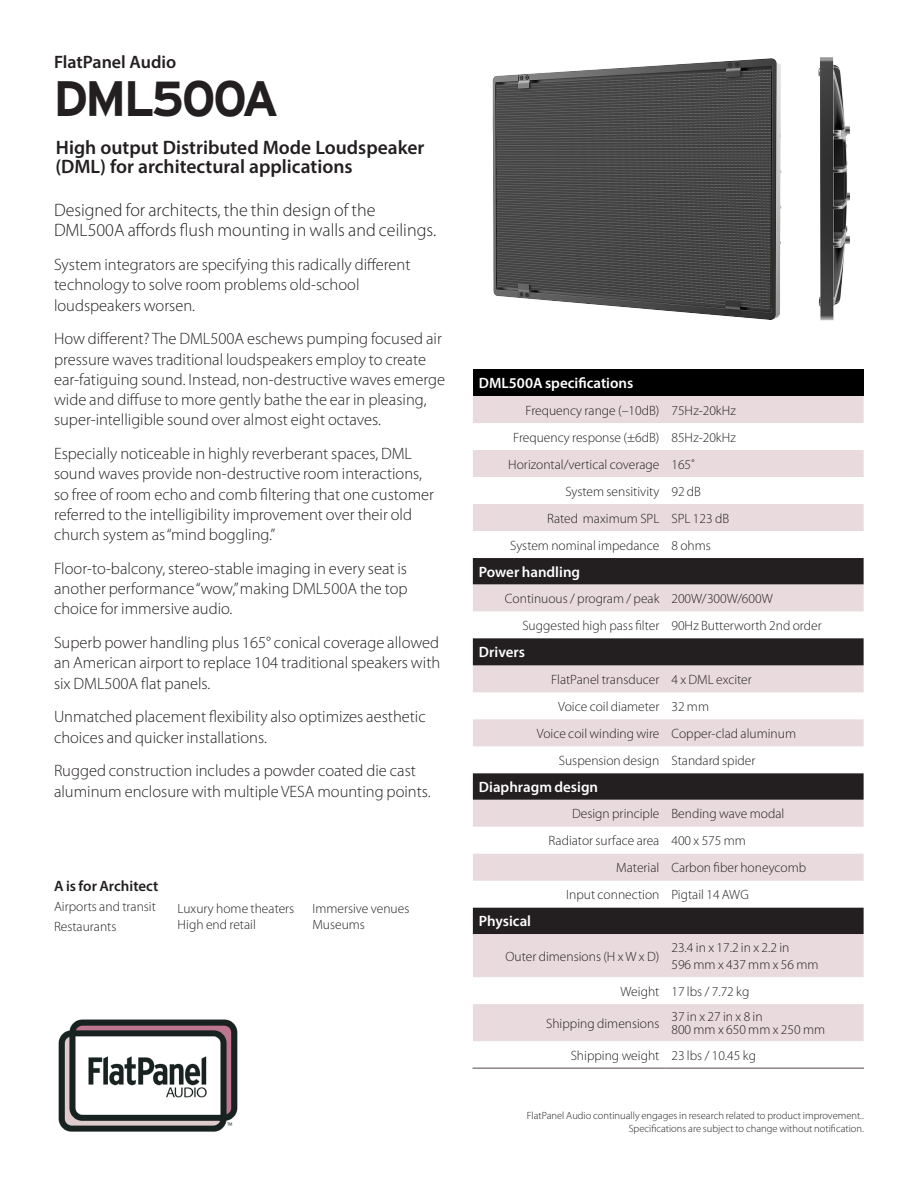
<style>
.page{position:relative;width:918px;height:1188px;background:#fff}
.page>*{position:absolute;margin:0;border:0;box-sizing:border-box;transform-origin:0 0}
.t1{font:700 49.5px "Interstate";letter-spacing:-.06em;color:#231f20}
.t2{font:600 19.5px/19.5px "Myriad Pro";color:#231f20}
.t3{font:300 18px/20.2px "Myriad Pro";color:#231f20}
.t4{font:600 18px "Myriad Pro";color:#231f20}
.t5{font:300 16.5px/20.2px "Myriad Pro";color:#231f20}
.Spec_Left{font:600 15px "Myriad Pro";color:#fff}
.Bullets{font:600 15px "Myriad Pro";color:#231f20}
.Spec_Left-2{font:300 13.5px/16.2px "Myriad Pro";color:#231f20}
.Bullets-2{font:300 13.5px "Myriad Pro";color:#231f20}
.Spec_Left-3{font:300 10.5px/12.6px "Myriad Pro";color:#231f20;text-align:right}
</style>
<div class="page">
<div style="left:473px;top:370px;width:391px;height:26px;background:#000"></div>
<svg style="left:473px;top:396px;width:391px;height:645px;fill:#e9dadd"></svg>
<svg style="left:473px;top:558px;width:391px;height:80px"></svg>
<svg style="left:473px;top:638px;width:391px;height:296px"></svg>
<hr style="left:472px;top:1068px;width:193px;height:1px;background:#524a47">
<hr style="left:665px;top:1068px;width:199px;height:1px;background:#524a47">
<img style="left:493px;top:58px;width:289px;height:262px">
<img style="left:818px;top:57px;width:32px;height:264px">
<img style="left:58px;top:1019px;width:180px;height:113px">
<p class="t4" style="left:54px;top:50px;width:124px">FlatPanel Audio</p>
<p class="t1" style="left:54px;top:71px;width:227px">DML500A</p>
<p class="t2" style="left:55px;top:137px;width:371px">High output Distributed Mode Loudspeaker (DML) for architectural applications</p>
<p class="t3" style="left:54px;top:200px;width:384px">Designed for architects, the thin design of the<br>DML500A affords flush mounting in walls and ceilings.</p>
<p class="t5" style="left:54px;top:254px;width:358px">System integrators are specifying this radically different technology to solve room problems old-school loudspeakers worsen.</p>
<p class="t5" style="left:54px;top:328px;width:393px">How different? The DML500A eschews pumping focused air pressure waves traditional loudspeakers employ to create ear-fatiguing sound. Instead, non-destructive waves emerge wide and diffuse to more gently bathe the ear in pleasing, super-intelligible sound over almost eight octaves.</p>
<p class="t5" style="left:54px;top:443px;width:382px">Especially noticeable in highly reverberant spaces, DML sound waves provide non-destructive room interactions, so free of room echo and comb filtering that one customer referred to the intelligibility improvement over their old church system as “mind boggling.”</p>
<p class="t5" style="left:54px;top:558px;width:355px;text-align:justify">Floor-to-balcony, stereo-stable imaging in every seat is another performance “wow,” making DML500A the top choice for immersive audio.</p>
<p class="t5" style="left:54px;top:632px;width:388px;text-align:justify">Superb power handling plus 165° conical coverage allowed an American airport to replace 104 traditional speakers with six DML500A flat panels.</p>
<p class="t5" style="left:54px;top:706px;width:373px">Unmatched placement flexibility also optimizes aesthetic choices and quicker installations.</p>
<p class="t5" style="left:54px;top:760px;width:378px">Rugged construction includes a powder coated die cast aluminum enclosure with multiple VESA mounting points.</p>
<p class="Bullets" style="left:54px;top:877px;width:106px">A is for Architect</p>
<p class="Bullets-2" style="left:54px;top:899px;width:103px">Airports and transit</p>
<p class="Bullets-2" style="left:54px;top:919px;width:64px">Restaurants</p>
<p class="Spec_Left-2" style="left:178px;top:900px;width:118px">Luxury home theaters<br>High end retail</p>
<p class="Spec_Left-2" style="left:312px;top:900px;width:99px">Immersive venues<br>Museums</p>
<p class="Spec_Left" style="left:479px;top:374px;width:156px">DML500A specifications</p>
<p class="Spec_Left-2" style="left:526px;top:402px;width:135px">Frequency range (–10dB)</p>
<p class="Spec_Left-2" style="left:671px;top:402px;width:66px">75Hz-20kHz</p>
<p class="Spec_Left-2" style="left:513px;top:429px;width:148px">Frequency response (±6dB)</p>
<p class="Spec_Left-2" style="left:671px;top:429px;width:66px">85Hz-20kHz</p>
<p class="Spec_Left-2" style="left:508px;top:456px;width:153px">Horizontal/vertical coverage</p>
<p class="Spec_Left-2" style="left:671px;top:456px;width:25px">165˚</p>
<p class="Spec_Left-2" style="left:565px;top:483px;width:96px">System sensitivity</p>
<p class="Spec_Left-2" style="left:671px;top:483px;width:31px">92 dB</p>
<p class="Spec_Left-2" style="left:547px;top:510px;width:114px">Rated maximum SPL</p>
<p class="Spec_Left-2" style="left:671px;top:510px;width:59px">SPL 123 dB</p>
<p class="Spec_Left-2" style="left:510px;top:537px;width:151px">System nominal impedance</p>
<p class="Spec_Left-2" style="left:671px;top:537px;width:41px">8 ohms</p>
<p class="Spec_Left" style="left:479px;top:562px;width:103px">Power handling</p>
<p class="Spec_Left-2" style="left:505px;top:590px;width:156px">Continuous / program / peak</p>
<p class="Spec_Left-2" style="left:671px;top:590px;width:103px">200W/300W/600W</p>
<p class="Spec_Left-2" style="left:522px;top:617px;width:139px">Suggested high pass filter</p>
<p class="Spec_Left-2" style="left:671px;top:617px;width:152px">90Hz Butterworth 2nd order</p>
<p class="Spec_Left" style="left:479px;top:643px;width:48px">Drivers</p>
<p class="Spec_Left-2" style="left:551px;top:671px;width:110px">FlatPanel transducer</p>
<p class="Spec_Left-2" style="left:671px;top:671px;width:82px">4 x DML exciter</p>
<p class="Spec_Left-2" style="left:558px;top:698px;width:103px">Voice coil diameter</p>
<p class="Spec_Left-2" style="left:671px;top:698px;width:39px">32 mm</p>
<p class="Spec_Left-2" style="left:537px;top:725px;width:124px">Voice coil winding wire</p>
<p class="Spec_Left-2" style="left:671px;top:725px;width:126px">Copper-clad aluminum</p>
<p class="Spec_Left-2" style="left:559px;top:752px;width:102px">Suspension design</p>
<p class="Spec_Left-2" style="left:671px;top:752px;width:85px">Standard spider</p>
<p class="Spec_Left" style="left:479px;top:778px;width:121px">Diaphragm design</p>
<p class="Spec_Left-2" style="left:572px;top:806px;width:89px">Design principle</p>
<p class="Spec_Left-2" style="left:671px;top:806px;width:115px">Bending wave modal</p>
<p class="Spec_Left-2" style="left:549px;top:833px;width:112px">Radiator surface area</p>
<p class="Spec_Left-2" style="left:671px;top:833px;width:76px">400 x 575 mm</p>
<p class="Spec_Left-2" style="left:616px;top:860px;width:45px">Material</p>
<p class="Spec_Left-2" style="left:671px;top:860px;width:136px">Carbon fiber honeycomb</p>
<p class="Spec_Left-2" style="left:566px;top:887px;width:95px">Input connection</p>
<p class="Spec_Left-2" style="left:671px;top:887px;width:79px">Pigtail 14 AWG</p>
<p class="Spec_Left" style="left:479px;top:912px;width:54px">Physical</p>
<p class="Spec_Left-2" style="left:506px;top:948px;width:155px">Outer dimensions (H x W x D)</p>
<p class="Spec_Left-2" style="left:671px;top:939px;width:120px">23.4 in x 17.2 in x 2.2 in</p>
<p class="Spec_Left-2" style="left:671px;top:957px;width:149px">596 mm x 437 mm x 56 mm</p>
<p class="Spec_Left-2" style="left:621px;top:983px;width:40px">Weight</p>
<p class="Spec_Left-2" style="left:671px;top:983px;width:80px">17 lbs / 7.72 kg</p>
<p class="Spec_Left-2" style="left:546px;top:1015px;width:115px">Shipping dimensions</p>
<p class="Spec_Left-2" style="left:671px;top:1008px;width:93px">37 in x 27 in x 8 in</p>
<p class="Spec_Left-2" style="left:671px;top:1022px;width:155px">800 mm x 650 mm x 250 mm</p>
<p class="Spec_Left-2" style="left:571px;top:1047px;width:90px">Shipping weight</p>
<p class="Spec_Left-2" style="left:671px;top:1047px;width:86px">23 lbs / 10.45 kg</p>
<p class="Spec_Left-3" style="left:527px;top:1110px;width:339px">FlatPanel Audio continually engages in research related to product improvement..<br>Specifications are subject to change without notification.</p>
</div>
